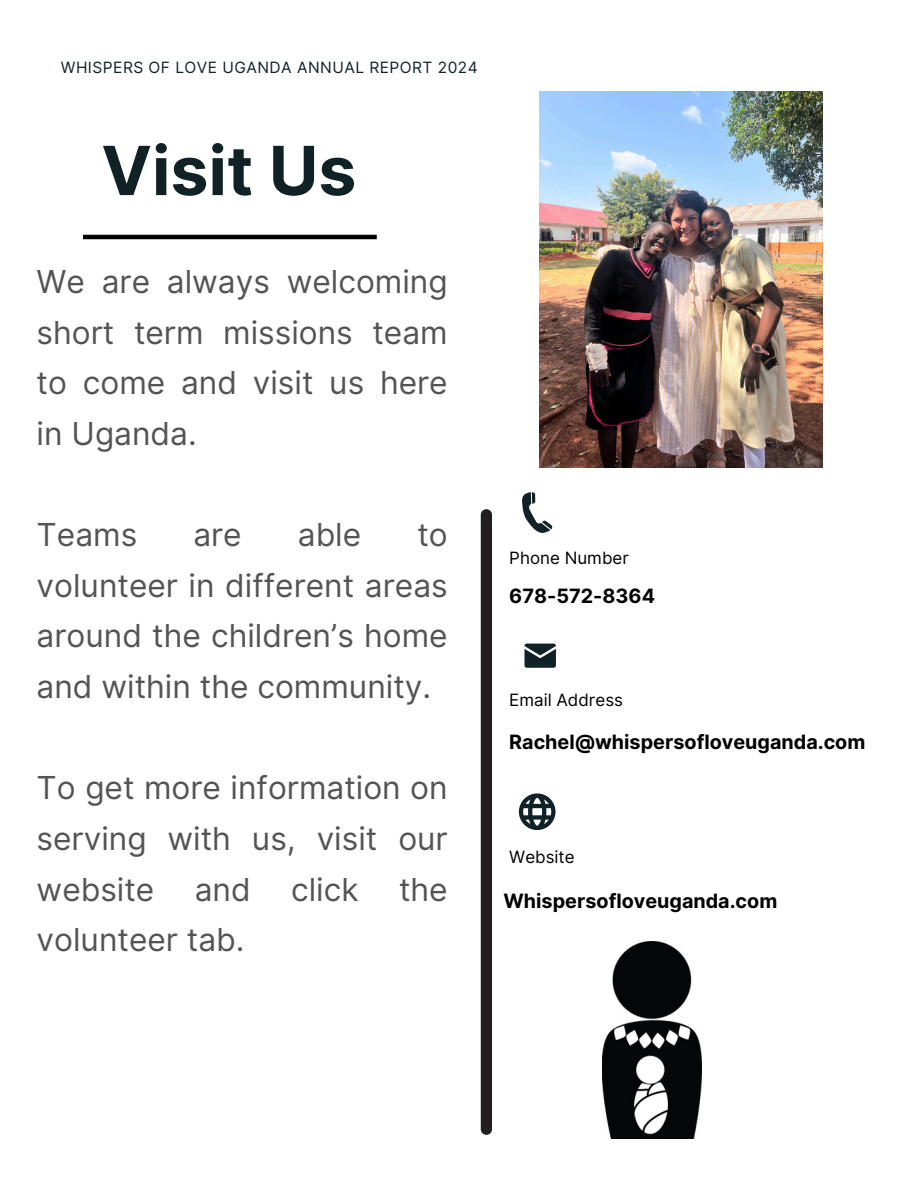
<style>
.page{position:relative;width:918px;height:1188px;background:#fff}
.page>*{position:absolute;margin:0;border:0;box-sizing:border-box;transform-origin:0 0}
.t1{font:700 67.8px "Inter";color:#102226}
.t2{font:31.65px/50.7px "Inter";color:#545454;text-align:justify}
.t3{font:700 19.8px "Inter";color:#000}
.t4{font:16.95px "Inter";color:#000}
.t5{font:15.6px "Inter";letter-spacing:.03em;color:#102226}
</style>
<div class="page">
<svg style="left:522px;top:492px;width:30px;height:41px"></svg>
<svg style="left:525px;top:644px;width:31px;height:24px"></svg>
<svg style="left:519px;top:793px;width:37px;height:37px"></svg>
<img style="left:603px;top:941px;width:99px;height:197px">
<img style="left:540px;top:92px;width:282px;height:376px">
<div style="left:481px;top:509px;width:11px;height:626px;background:#231f20;border-radius:6px"></div>
<hr style="left:83px;top:235px;width:294px;height:4px;background:#000">
<p class="t5" style="left:61px;top:58px;width:419px">WHISPERS OF LOVE UGANDA ANNUAL REPORT 2024</p>
<p class="t1" style="left:101px;top:130px;width:256px">Visit Us</p>
<h4 class="t2" style="left:37px;top:256px;width:413px">We are always welcoming short term missions team to come and visit us here in Uganda.</h4>
<p class="t2" style="left:37px;top:509px;width:102px">Teams</p>
<p class="t2" style="left:193px;top:509px;width:50px">are</p>
<p class="t2" style="left:298px;top:509px;width:65px">able</p>
<p class="t2" style="left:37px;top:509px;width:413px;text-indent:381px">to volunteer in different areas around the children’s home and within the community.</p>
<h1 class="t2" style="left:37px;top:762px;width:413px">To get more information on serving with us, visit our website</h1>
<h1 class="t2" style="left:195px;top:864px;width:57px">and</h1>
<h1 class="t2" style="left:291px;top:864px;width:69px">click</h1>
<h1 class="t2" style="left:399px;top:864px;width:50px">the</h1>
<h1 class="t2" style="left:37px;top:914px;width:209px">volunteer tab.</h1>
<p class="t4" style="left:509px;top:548px;width:121px">Phone Number</p>
<h3 class="t3" style="left:509px;top:584px;width:147px">678-572-8364</h3>
<p class="t4" style="left:509px;top:690px;width:115px">Email Address</p>
<p class="t3" style="left:509px;top:730px;width:358px">Rachel@whispersofloveuganda.com</p>
<h3 class="t4" style="left:509px;top:846px;width:67px">Website</h3>
<p class="t3" style="left:503px;top:889px;width:275px">Whispersofloveuganda.com</p>
</div>
